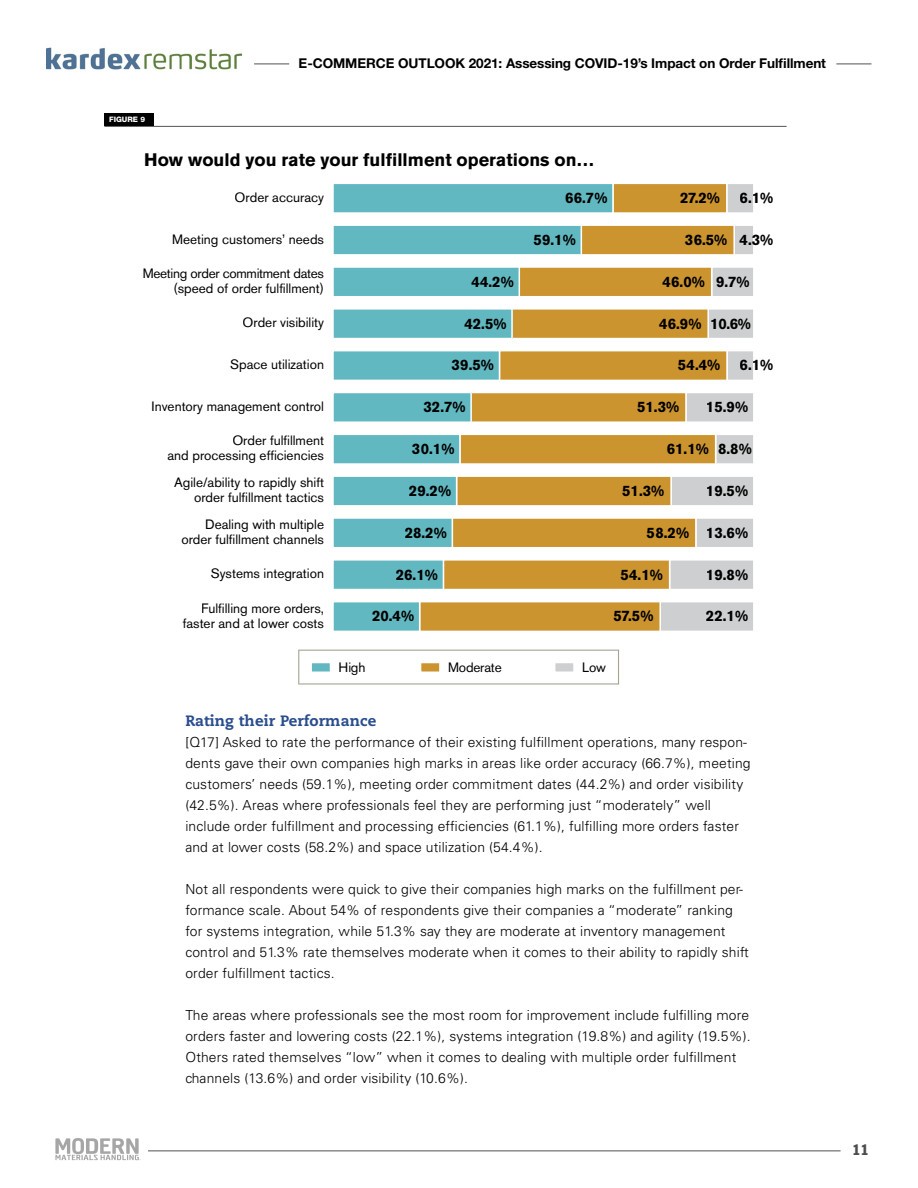
<style>
.page{position:relative;width:918px;height:1188px;background:#fff}
.page>*{position:absolute;margin:0;border:0;box-sizing:border-box;transform-origin:0 0}
.t1{font:700 18px "Akzidenz Grotesk BE";color:#000}
.t2{font:700 15px "Akzidenz Grotesk BE";color:#000}
.t3{font:800 15px "Caecilia";letter-spacing:.01em;color:#2a4d8e}
.t4{font:condensed 15px "Franklin Gothic BT";color:#4d4d4f}
.t5{font:300 13.8px/21px "Univers";letter-spacing:.01em;color:#000}
.t6{font:13.5px/15px "Akzidenz Grotesk BE";color:#000;text-align:right}
.t7{font:700 13.5px "Helvetica Neue LT Std";letter-spacing:-.005em;color:#000}
.t8{font:13.5px/15px "Akzidenz Grotesk BE";letter-spacing:-.02em;color:#000;text-align:right}
.t9{font:800 7.5px "Helvetica Neue LT Std";color:#fff}
</style>
<div class="page">
<hr style="left:54px;top:1150px;width:787px;height:1px;background:#515254">
<div style="left:42px;top:1129px;width:105px;height:39px;background:#fff"></div>
<hr style="left:254px;top:64px;width:35px;height:1px;background:#515254">
<svg style="left:55px;top:1138px;width:86px;height:22px"></svg>
<img style="left:47px;top:47px;width:194px;height:23px">
<hr style="left:836px;top:64px;width:35px;height:1px;background:#515254">
<hr style="left:104px;top:126px;width:683px;height:1px;background:#515254">
<div style="left:104px;top:113px;width:50px;height:13px;background:#000"></div>
<svg style="left:333px;top:184px;width:420px;height:29px;background:#8ab29b"></svg>
<div style="left:566px;top:192px;width:41px;height:12px;background:#61b8c0"></div>
<svg style="left:333px;top:225px;width:420px;height:30px;background:#96b191"></svg>
<div style="left:534px;top:234px;width:41px;height:12px;background:#61b8c0"></div>
<svg style="left:333px;top:267px;width:420px;height:29px;background:#a2ac80"></svg>
<div style="left:472px;top:276px;width:41px;height:11px;background:#61b8c0"></div>
<svg style="left:333px;top:309px;width:420px;height:30px;background:#a7af83"></svg>
<div style="left:465px;top:318px;width:41px;height:11px;background:#61b8c0"></div>
<svg style="left:333px;top:351px;width:420px;height:29px;background:#a7a874"></svg>
<div style="left:452px;top:360px;width:42px;height:11px;background:#61b8c0"></div>
<svg style="left:333px;top:392px;width:420px;height:30px;background:#b2ae7e"></svg>
<div style="left:424px;top:401px;width:41px;height:12px;background:#61b8c0"></div>
<svg style="left:333px;top:435px;width:420px;height:29px;background:#b2a66a"></svg>
<div style="left:412px;top:443px;width:42px;height:12px;background:#61b8c0"></div>
<svg style="left:333px;top:476px;width:420px;height:30px;background:#b6af7f"></svg>
<div style="left:409px;top:485px;width:42px;height:12px;background:#61b8c0"></div>
<svg style="left:333px;top:518px;width:420px;height:29px;background:#b3a86f"></svg>
<div style="left:405px;top:527px;width:41px;height:11px;background:#61b8c0"></div>
<svg style="left:333px;top:560px;width:420px;height:29px;background:#b6ac76"></svg>
<div style="left:396px;top:569px;width:42px;height:11px;background:#61b8c0"></div>
<svg style="left:333px;top:602px;width:420px;height:29px;background:#bcab72"></svg>
<div style="left:373px;top:611px;width:41px;height:11px;background:#61b8c0"></div>
<svg style="left:298px;top:650px;width:321px;height:35px"></svg>
<p class="t9" style="left:109px;top:115px;width:37px">FIGURE 9</p>
<p class="t7" style="left:299px;top:55px;width:529px">E-COMMERCE OUTLOOK 2021: Assessing COVID-19’s Impact on Order Fulfillment</p>
<h1 class="t1" style="left:144px;top:149px;width:452px">How would you rate your fulfillment operations on…</h1>
<p class="t6" style="left:235px;top:190px;width:91px">Order accuracy</p>
<p class="t2" style="left:565px;top:189px;width:44px">66.7%</p>
<p class="t2" style="left:680px;top:189px;width:42px">27.2%</p>
<p class="t2" style="left:740px;top:189px;width:35px">6.1%</p>
<p class="t6" style="left:172px;top:231px;width:153px">Meeting customers’ needs</p>
<p class="t2" style="left:533px;top:231px;width:44px">59.1%</p>
<p class="t2" style="left:685px;top:231px;width:90px">36.5% 4.3%</p>
<p class="t8" style="left:143px;top:266px;width:183px">Meeting order commitment dates (speed of order fulfillment)</p>
<p class="t2" style="left:471px;top:273px;width:44px">44.2%</p>
<p class="t2" style="left:662px;top:273px;width:89px">46.0% 9.7%</p>
<p class="t6" style="left:243px;top:315px;width:83px">Order visibility</p>
<p class="t2" style="left:464px;top:315px;width:44px">42.5%</p>
<p class="t2" style="left:659px;top:315px;width:94px">46.9% 10.6%</p>
<p class="t6" style="left:230px;top:357px;width:95px">Space utilization</p>
<p class="t2" style="left:452px;top:357px;width:44px">39.5%</p>
<p class="t2" style="left:678px;top:357px;width:44px">54.4%</p>
<p class="t2" style="left:740px;top:357px;width:35px">6.1%</p>
<p class="t6" style="left:152px;top:399px;width:174px">Inventory management control</p>
<p class="t2" style="left:424px;top:398px;width:44px">32.7%</p>
<p class="t2" style="left:637px;top:398px;width:44px">51.3%</p>
<p class="t2" style="left:706px;top:398px;width:44px">15.9%</p>
<p class="t6" style="left:167px;top:433px;width:158px">Order fulfillment<br>and processing efficiencies</p>
<p class="t2" style="left:412px;top:440px;width:44px">30.1%</p>
<p class="t2" style="left:667px;top:440px;width:87px">61.1% 8.8%</p>
<p class="t6" style="left:174px;top:475px;width:151px">Agile/ability to rapidly shift order fulfillment tactics</p>
<p class="t2" style="left:409px;top:482px;width:44px">29.2%</p>
<p class="t2" style="left:622px;top:482px;width:44px">51.3%</p>
<p class="t2" style="left:706px;top:482px;width:44px">19.5%</p>
<p class="t6" style="left:181px;top:517px;width:144px">Dealing with multiple order fulfillment channels</p>
<p class="t2" style="left:405px;top:524px;width:44px">28.2%</p>
<p class="t2" style="left:647px;top:524px;width:103px">58.2% 13.6%</p>
<p class="t6" style="left:211px;top:566px;width:115px">Systems integration</p>
<p class="t2" style="left:396px;top:566px;width:44px">26.1%</p>
<p class="t2" style="left:620px;top:566px;width:44px">54.1%</p>
<p class="t2" style="left:706px;top:566px;width:44px">19.8%</p>
<p class="t6" style="left:183px;top:600px;width:143px">Fulfilling more orders, faster and at lower costs</p>
<p class="t2" style="left:372px;top:608px;width:44px">20.4%</p>
<p class="t2" style="left:613px;top:608px;width:42px">57.5%</p>
<p class="t2" style="left:706px;top:608px;width:44px">22.1%</p>
<p class="t6" style="left:339px;top:660px;width:28px">High</p>
<p class="t6" style="left:448px;top:660px;width:55px">Moderate</p>
<p class="t6" style="left:582px;top:660px;width:25px">Low</p>
<p class="t3" style="left:185px;top:711px;width:193px">Rating their Performance</p>
<p class="t5" style="left:185px;top:731px;width:567px">[Q17] Asked to rate the performance of their existing fulfillment operations, many respon&shy;dents gave their own companies high marks in areas like order accuracy (66.7%), meeting customers’ needs (59.1%), meeting order commitment dates (44.2%) and order visibility (42.5%). Areas where professionals feel they are performing just “moderately” well include order fulfillment and processing efficiencies (61.1%), fulfilling more orders faster and at lower costs (58.2%) and space utilization (54.4%).</p>
<p class="t5" style="left:185px;top:878px;width:565px">Not all respondents were quick to give their companies high marks on the fulfillment per&shy;formance scale. About 54% of respondents give their companies a “moderate” ranking for systems integration, while 51.3% say they are moderate at inventory management control and 51.3% rate themselves moderate when it comes to their ability to rapidly shift order fulfillment tactics.</p>
<p class="t5" style="left:185px;top:1004px;width:567px">The areas where professionals see the most room for improvement include fulfilling more orders faster and lowering costs (22.1%), systems integration (19.8%) and agility (19.5%).<br>Others rated themselves “low” when it comes to dealing with multiple order fulfillment channels (13.6%) and order visibility (10.6%).</p>
<p class="t4" style="left:852px;top:1140px;width:18px">11</p>
</div>
